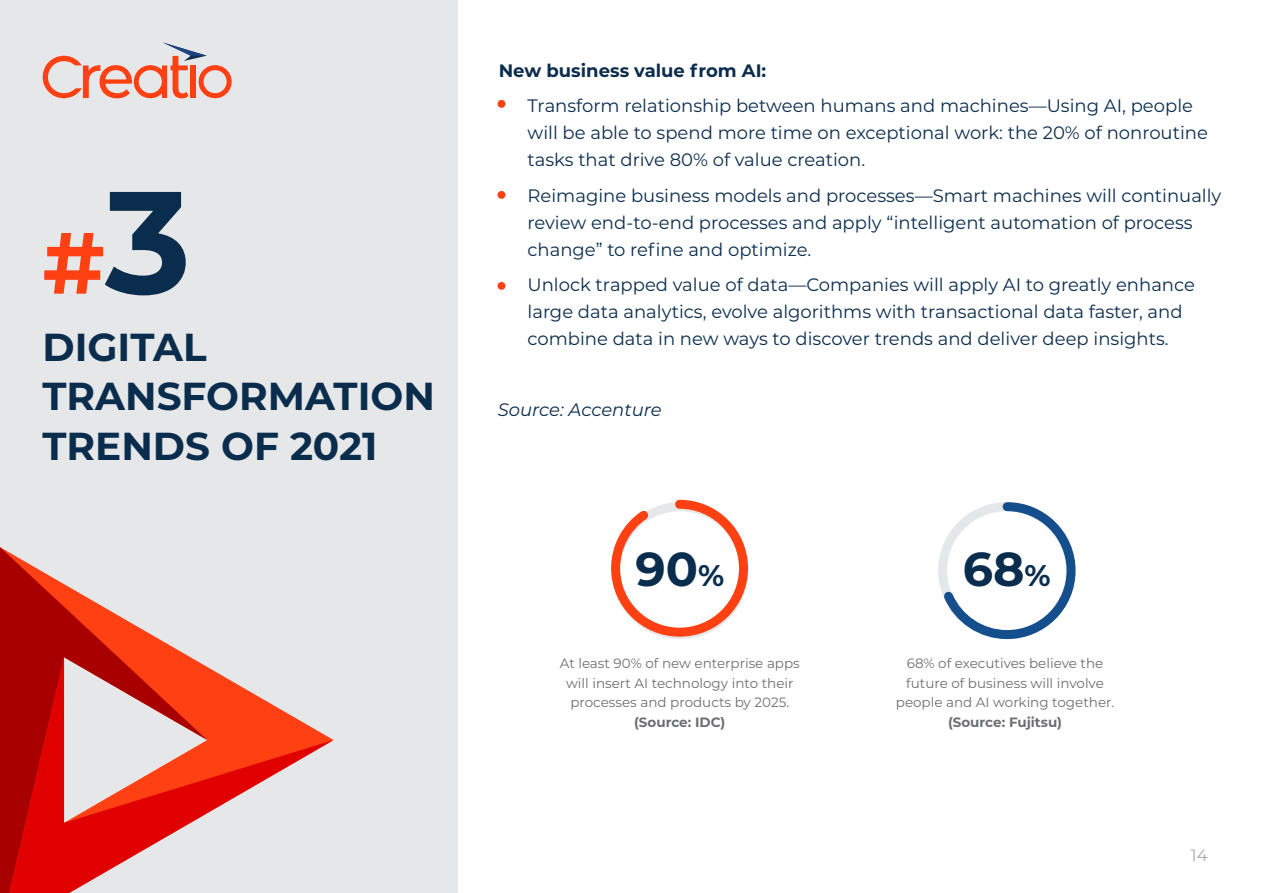
<style>
.page{position:relative;width:1263px;height:893px;background:#fff}
.page>*{position:absolute;margin:0;border:0;box-sizing:border-box;transform-origin:0 0}
.t1{font:700 86.7px "Montserrat";color:#ff4013}
.t2{font:700 47.55px "Montserrat";color:#0b2d4d}
.t3{font:700 39px/49.5px "Montserrat";color:#0b2d4d}
.t4{font:18px/27px "Montserrat";color:#0b2d4d}
.t5{font:700 18px "Montserrat";color:#0b2d4d}
.t6{font:italic 18px "Montserrat";color:#0b2d4d}
.t7{font:16.5px "Montserrat";color:#a9abae}
.t8{font:13.5px/19.5px "Montserrat";color:#6d6e71;text-align:center}
.t9{font:700 13.5px "Montserrat";color:#6d6e71}
.s1{font-size:145.35px;color:#0b2d4d}
.s2{font-size:29.85px}
</style>
<div class="page">
<div style="left:0;top:0;width:457px;height:893px;background:#e6e7e8"></div>
<svg style="left:43px;top:43px;width:189px;height:55px"></svg>
<svg style="left:0;top:547px;width:190px;height:110px"></svg>
<svg style="left:0;top:657px;width:334px;height:236px"></svg>
<svg style="left:938px;top:502px;width:138px;height:138px"></svg>
<svg style="left:611px;top:499px;width:138px;height:140px"></svg>
<div style="left:497px;top:100px;width:8px;height:8px;background:#ff4013;border-radius:50%"></div>
<div style="left:497px;top:191px;width:8px;height:8px;background:#ff4013;border-radius:50%"></div>
<div style="left:497px;top:282px;width:8px;height:8px;background:#ff4013;border-radius:50%"></div>
<h1 class="t1" style="left:43px;top:200px;width:150px">#<span class="s1">3</span></h1>
<h3 class="t3" style="left:43px;top:320px;width:394px">DIGITAL<br>TRANSFORMATION<br>TRENDS OF 2021</h3>
<p class="t5" style="left:499px;top:58px;width:269px">New business value from AI:</p>
<p class="t4" style="left:527px;top:92px;width:682px">Transform relationship between humans and machines—Using AI, people will be able to spend more time on exceptional work: the 20% of nonroutine tasks that drive 80% of value creation.</p>
<p class="t4" style="left:527px;top:181px;width:695px">Reimagine business models and processes—Smart machines will continually review end-to-end processes and apply “intelligent automation of process change” to refine and optimize.</p>
<p class="t4" style="left:527px;top:271px;width:669px">Unlock trapped value of data—Companies will apply AI to greatly enhance large data analytics, evolve algorithms with transactional data faster, and combine data in new ways to discover trends and deliver deep insights.</p>
<p class="t6" style="left:498px;top:398px;width:165px">Source: Accenture</p>
<h2 class="t2" style="left:635px;top:535px;width:90px">90<span class="s2">%</span></h2>
<h2 class="t2" style="left:963px;top:535px;width:89px">68<span class="s2">%</span></h2>
<p class="t8" style="left:560px;top:653px;width:242px">At least 90% of new enterprise apps will insert AI technology into their processes and products by 2025.</p>
<p class="t9" style="left:634px;top:712px;width:93px">(Source: IDC)</p>
<p class="t8" style="left:896px;top:653px;width:220px">68% of executives believe the future of business will involve people and AI working together.</p>
<p class="t9" style="left:948px;top:712px;width:116px">(Source: Fujitsu)</p>
<p class="t7" style="left:1191px;top:844px;width:18px">14</p>
</div>
